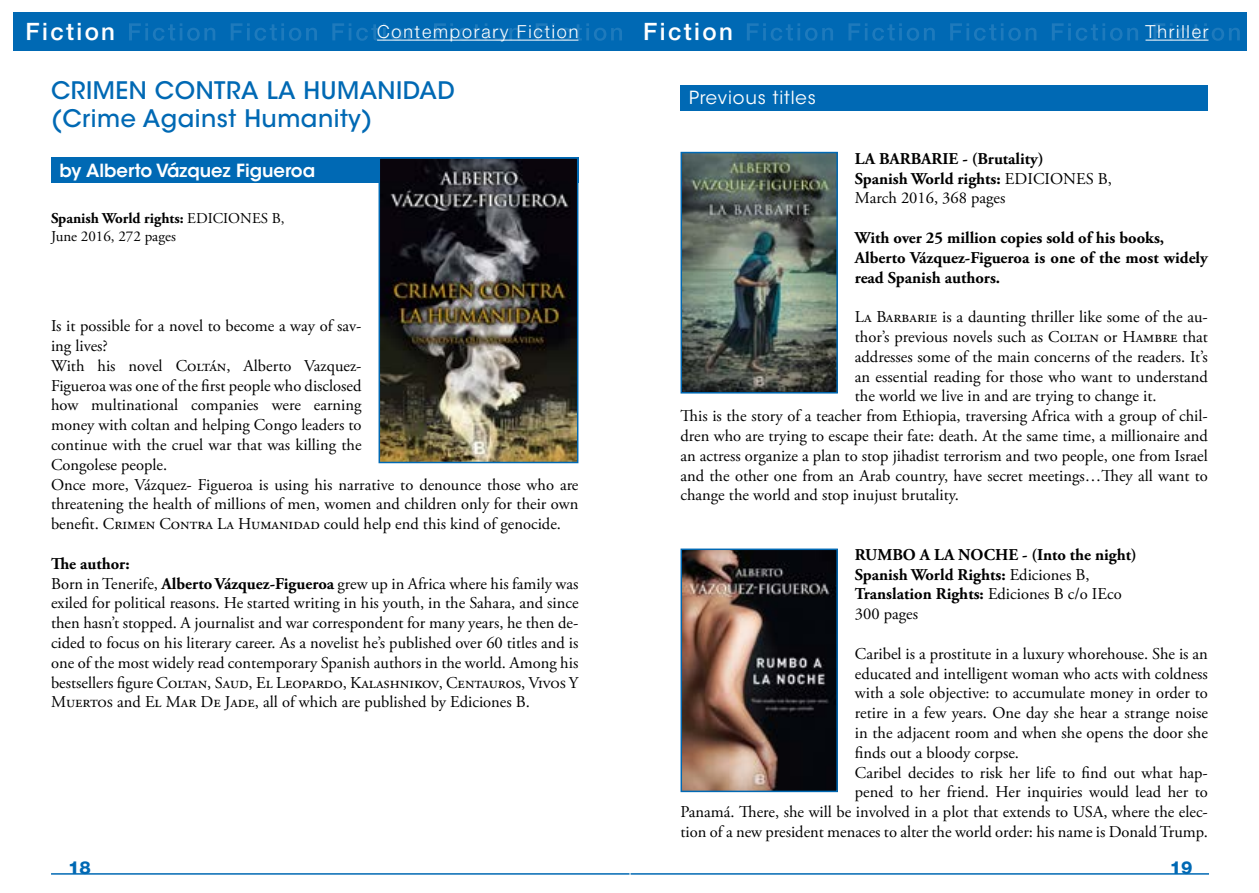
<style>
.page{position:relative;width:1259px;height:893px;background:#fff}
.page>*{position:absolute;margin:0;border:0;box-sizing:border-box;transform-origin:0 0}
.t1{font:500 24px/28.8px "ITC Avant Garde Std";letter-spacing:.02em;color:#0069b4}
.t2{font:500 24px "Helvetica Neue LT Std";letter-spacing:.1em;color:#fff}
.t3{font:300 18px "Helvetica Neue LT Std";letter-spacing:.1em;color:#fff}
.t4{font:600 18px "ITC Avant Garde Std";color:#fff}
.t5{font:18px "ITC Avant Garde Std";letter-spacing:.05em;color:#fff}
.t6{font:800 18px "Helvetica Neue LT Std";color:#0069b4}
.t7{font:16.5px/19.8px "Adobe Garamond Pro";color:#000}
.t8{font:700 16.5px/19.8px "Adobe Garamond Pro";color:#000}
.t9{font:15px/18px "Adobe Garamond Pro";color:#000}
.s1{font-weight:400}
.s2{font-weight:700}
</style>
<div class="page">
<div style="left:13px;top:13px;width:616px;height:38px;background:#0069b4"></div>
<svg style="left:27px;top:23px;width:595px;height:18px"></svg>
<div style="left:630px;top:13px;width:617px;height:38px;background:#0069b4"></div>
<svg style="left:645px;top:23px;width:594px;height:18px"></svg>
<hr style="left:51px;top:873px;width:578px;height:2px;background:#0069b4">
<hr style="left:630px;top:873px;width:579px;height:2px;background:#0069b4">
<hr style="left:377px;top:40px;width:201px;height:1px;background:#fff">
<div style="left:51px;top:157px;width:527px;height:25px;background:#0069b4"></div>
<img style="left:381px;top:160px;width:194px;height:300px">
<div style="left:378px;top:157px;width:200px;height:306px;border:2px solid #0069b4"></div>
<hr style="left:1145px;top:40px;width:63px;height:1px;background:#fff">
<img style="left:683px;top:552px;width:152px;height:237px">
<div style="left:680px;top:549px;width:158px;height:243px;border:2px solid #0069b4"></div>
<img style="left:683px;top:155px;width:152px;height:236px">
<div style="left:680px;top:152px;width:158px;height:242px;border:2px solid #0069b4"></div>
<div style="left:680px;top:85px;width:528px;height:25px;background:#0069b4"></div>
<h1 class="t2" style="left:26px;top:18px;width:91px">Fiction</h1>
<h1 class="t2" style="left:643px;top:18px;width:91px">Fiction</h1>
<p class="t3" style="left:377px;top:21px;width:203px">Contemporary Fiction</p>
<h1 class="t1" style="left:51px;top:76px;width:405px">CRIMEN CONTRA LA HUMANIDAD (Crime Against Humanity)</h1>
<p class="t4" style="left:60px;top:159px;width:257px">by Alberto Vázquez Figueroa</p>
<p class="t3" style="left:1145px;top:21px;width:64px">Thriller</p>
<p class="t5" style="left:689px;top:87px;width:128px">Previous titles</p>
<p class="t8" style="left:855px;top:149px;width:259px">LA BARBARIE - (Brutality)<br>Spanish World rights: <span class="s1">EDICIONES B,<br>March 2016, 368 pages</span></p>
<p class="t8" style="left:855px;top:228px;width:354px">With over 25 million copies sold of his books,<br>Alberto Vázquez-Figueroa is one of the most widely read Spanish authors.</p>
<p class="t7" style="left:855px;top:308px;width:354px">La Barbarie is a daunting thriller like some of the au-</p>
<p class="t7" style="left:855px;top:327px;width:354px">thor’s previous novels such as Coltan or Hambre that</p>
<p class="t7" style="left:855px;top:347px;width:354px">addresses some of the main concerns of the readers. It’s</p>
<p class="t7" style="left:855px;top:367px;width:354px">an essential reading for those who want to understand</p>
<p class="t7" style="left:855px;top:387px;width:303px">the world we live in and are trying to change it.</p>
<p class="t7" style="left:680px;top:407px;width:529px">This is the story of a teacher from Ethiopia, traversing Africa with a group of chil-</p>
<p class="t7" style="left:680px;top:426px;width:529px">dren who are trying to escape their fate: death. At the same time, a millionaire and</p>
<p class="t7" style="left:680px;top:446px;width:529px">an actress organize a plan to stop jihadist terrorism and two people, one from Israel</p>
<p class="t7" style="left:680px;top:466px;width:529px">and the other one from an Arab country, have secret meetings…They all want to</p>
<p class="t7" style="left:680px;top:486px;width:280px">change the world and stop inujust brutality.</p>
<p class="t9" style="left:51px;top:210px;width:235px"><span class="s2">Spanish World rights:</span> EDICIONES B,<br>June 2016, 272 pages</p>
<p class="t7" style="left:51px;top:317px;width:529px">Is it possible for a novel to become a way of sav-<br>ing lives?<br>With his novel Coltán, Alberto Vazquez-<br>Figueroa was one of the first people who disclosed<br>how multinational companies were earning<br>money with coltan and helping Congo leaders to<br>continue with the cruel war that was killing the<br>Congolese people.<br>Once more, Vázquez- Figueroa is using his narrative to denounce those who are threatening the health of millions of men, women and children only for their own benefit. Crimen Contra La Humanidad could help end this kind of genocide.</p>
<p class="t7" style="left:51px;top:554px;width:529px"><span class="s2">The author:<br></span>Born in Tenerife, <span class="s2">Alberto Vázquez-Figueroa</span> grew up in Africa where his family was exiled for political reasons. He started writing in his youth, in the Sahara, and since then hasn’t stopped. A journalist and war correspondent for many years, he then de&shy;cided to focus on his literary career. As a novelist he’s published over 60 titles and is one of the most widely read contemporary Spanish authors in the world. Among his bestsellers figure Coltan, Saud, El Leopardo, Kalashnikov, Centauros, Vivos Y Muertos and El Mar De Jade, all of which are published by Ediciones B.</p>
<p class="t8" style="left:855px;top:545px;width:283px">RUMBO A LA NOCHE - (Into the night)<br>Spanish World Rights: <span class="s1">Ediciones B,<br></span>Translation Rights: <span class="s1">Ediciones B c/o IEco<br>300 pages</span></p>
<p class="t7" style="left:855px;top:644px;width:354px">Caribel is a prostitute in a luxury whorehouse. She is an</p>
<p class="t7" style="left:855px;top:664px;width:354px">educated and intelligent woman who acts with coldness</p>
<p class="t7" style="left:855px;top:684px;width:354px">with a sole objective: to accumulate money in order to</p>
<p class="t7" style="left:855px;top:704px;width:354px">retire in a few years. One day she hear a strange noise</p>
<p class="t7" style="left:855px;top:723px;width:354px">in the adjacent room and when she opens the door she</p>
<p class="t7" style="left:855px;top:743px;width:166px">finds out a bloody corpse.</p>
<p class="t7" style="left:855px;top:763px;width:354px">Caribel decides to risk her life to find out what hap-</p>
<p class="t7" style="left:855px;top:783px;width:354px">pened to her friend. Her inquiries would lead her to</p>
<p class="t7" style="left:680px;top:803px;width:529px">Panamá. There, she will be involved in a plot that extends to USA, where the elec-</p>
<p class="t7" style="left:680px;top:822px;width:529px">tion of a new president menaces to alter the world order: his name is Donald Trump.</p>
<p class="t6" style="left:68px;top:857px;width:24px">18</p>
<p class="t6" style="left:1170px;top:857px;width:24px">19</p>
</div>
